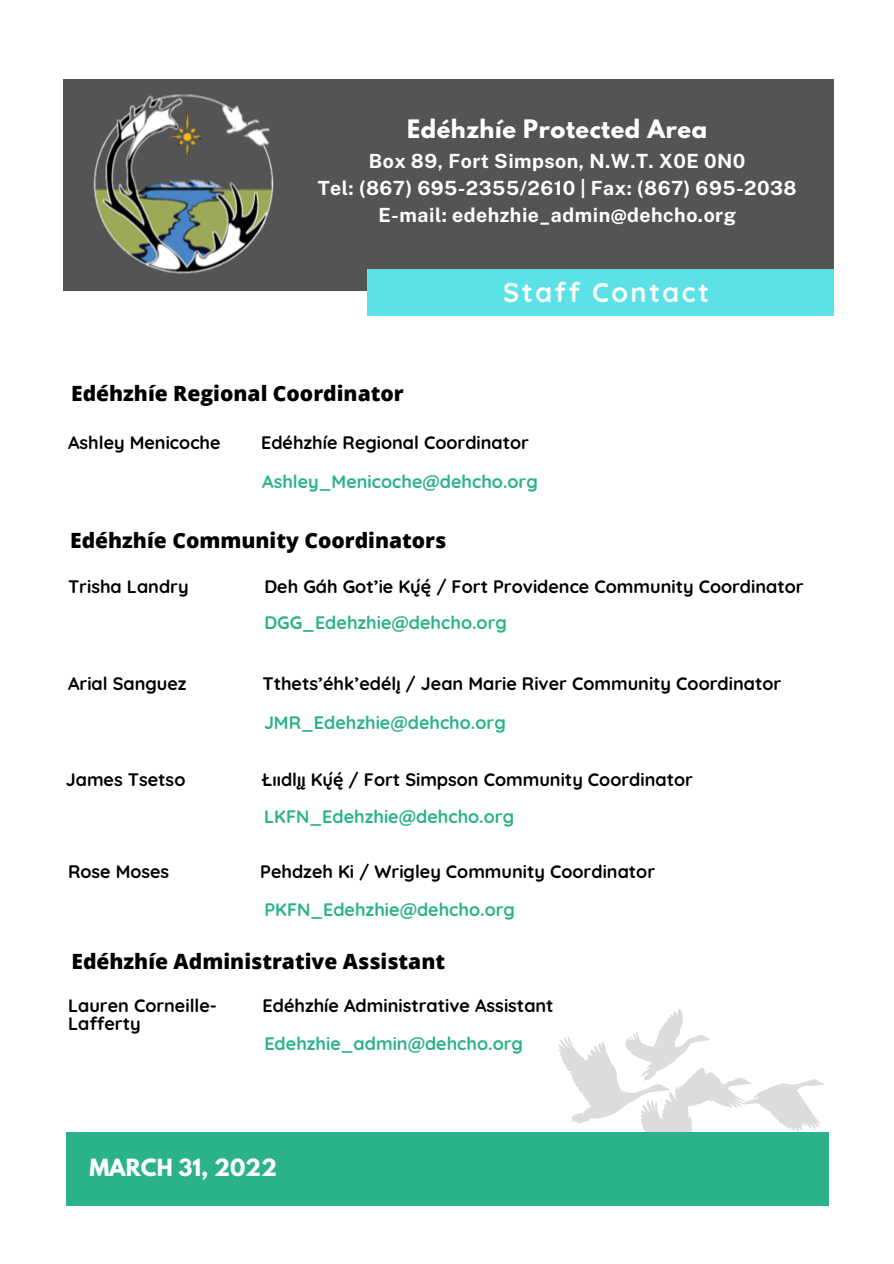
<style>
.page{position:relative;width:894px;height:1264px;background:#fff}
.page>*{position:absolute;margin:0;border:0;box-sizing:border-box;transform-origin:0 0}
.t1{font:700 27px "Quicksand";letter-spacing:.09em;color:#fff}
.t2{font:700 22.5px "League Spartan";letter-spacing:.025em;color:#fff}
.t3{font:800 21px "Open Sans";color:#000}
.t4{font:700 21px "League Spartan";color:#fff}
.t5{font:700 19.5px "Public Sans";letter-spacing:.025em;color:#fff}
.t6{font:700 18px "Quicksand";color:#000}
.t7{font:700 18px "Quicksand";color:#2bb28a}
</style>
<div class="page">
<svg style="left:558px;top:1009px;width:265px;height:123px"></svg>
<div style="left:66px;top:1132px;width:762px;height:73px;background:#2bb28a"></div>
<div style="left:63px;top:79px;width:770px;height:212px;background:#545454"></div>
<div style="left:367px;top:269px;width:466px;height:47px;background:#5ce1e6"></div>
<img style="left:93px;top:94px;width:181px;height:180px">
<p class="t2" style="left:407px;top:117px;width:301px">Edéhzhíe Protected Area</p>
<p class="t5" style="left:369px;top:149px;width:378px">Box 89, Fort Simpson, N.W.T. X0E 0N0</p>
<p class="t5" style="left:317px;top:176px;width:480px">Tel: (867) 695-2355/2610 | Fax: (867) 695-2038</p>
<p class="t5" style="left:378px;top:203px;width:359px">E-mail: edehzhie_admin@dehcho.org</p>
<p class="t1" style="left:503px;top:275px;width:207px">Staff Contact</p>
<p class="t3" style="left:71px;top:379px;width:334px">Edéhzhíe Regional Coordinator</p>
<p class="t6" style="left:68px;top:431px;width:154px">Ashley Menicoche</p>
<p class="t6" style="left:261px;top:431px;width:269px">Edéhzhíe Regional Coordinator</p>
<p class="t7" style="left:262px;top:469px;width:277px">Ashley_Menicoche@dehcho.org</p>
<p class="t3" style="left:70px;top:525px;width:377px">Edéhzhíe Community Coordinators</p>
<p class="t6" style="left:68px;top:574px;width:122px">Trisha Landry</p>
<p class="t6" style="left:264px;top:574px;width:540px">Deh Gáh Got’ie Kų́ę́ / Fort Providence Community Coordinator</p>
<p class="t7" style="left:264px;top:610px;width:244px">DGG_Edehzhie@dehcho.org</p>
<p class="t6" style="left:68px;top:672px;width:120px">Arial Sanguez</p>
<p class="t6" style="left:262px;top:672px;width:520px">Tthets’éhk’edélı̨ / Jean Marie River Community Coordinator</p>
<p class="t7" style="left:264px;top:711px;width:243px">JMR_Edehzhie@dehcho.org</p>
<p class="t6" style="left:66px;top:768px;width:121px">James Tsetso</p>
<p class="t6" style="left:261px;top:768px;width:433px">Łııdlı̨ı̨ı̨Kų́ę́ / Fort Simpson Community Coordinator</p>
<p class="t7" style="left:264px;top:805px;width:251px">LKFN_Edehzhie@dehcho.org</p>
<p class="t6" style="left:68px;top:859px;width:103px">Rose Moses</p>
<p class="t6" style="left:260px;top:859px;width:396px">Pehdzeh Ki / Wrigley Community Coordinator</p>
<p class="t7" style="left:264px;top:898px;width:252px">PKFN_Edehzhie@dehcho.org</p>
<p class="t3" style="left:71px;top:946px;width:375px">Edéhzhíe Administrative Assistant</p>
<p class="t6" style="left:68px;top:994px;width:150px">Lauren Corneille-</p>
<p class="t6" style="left:262px;top:994px;width:292px">Edéhzhíe Administrative Assistant</p>
<p class="t6" style="left:68px;top:1012px;width:74px">Lafferty</p>
<p class="t7" style="left:264px;top:1032px;width:260px">Edehzhie_admin@dehcho.org</p>
<p class="t4" style="left:89px;top:1157px;width:189px">MARCH 31, 2022</p>
</div>
